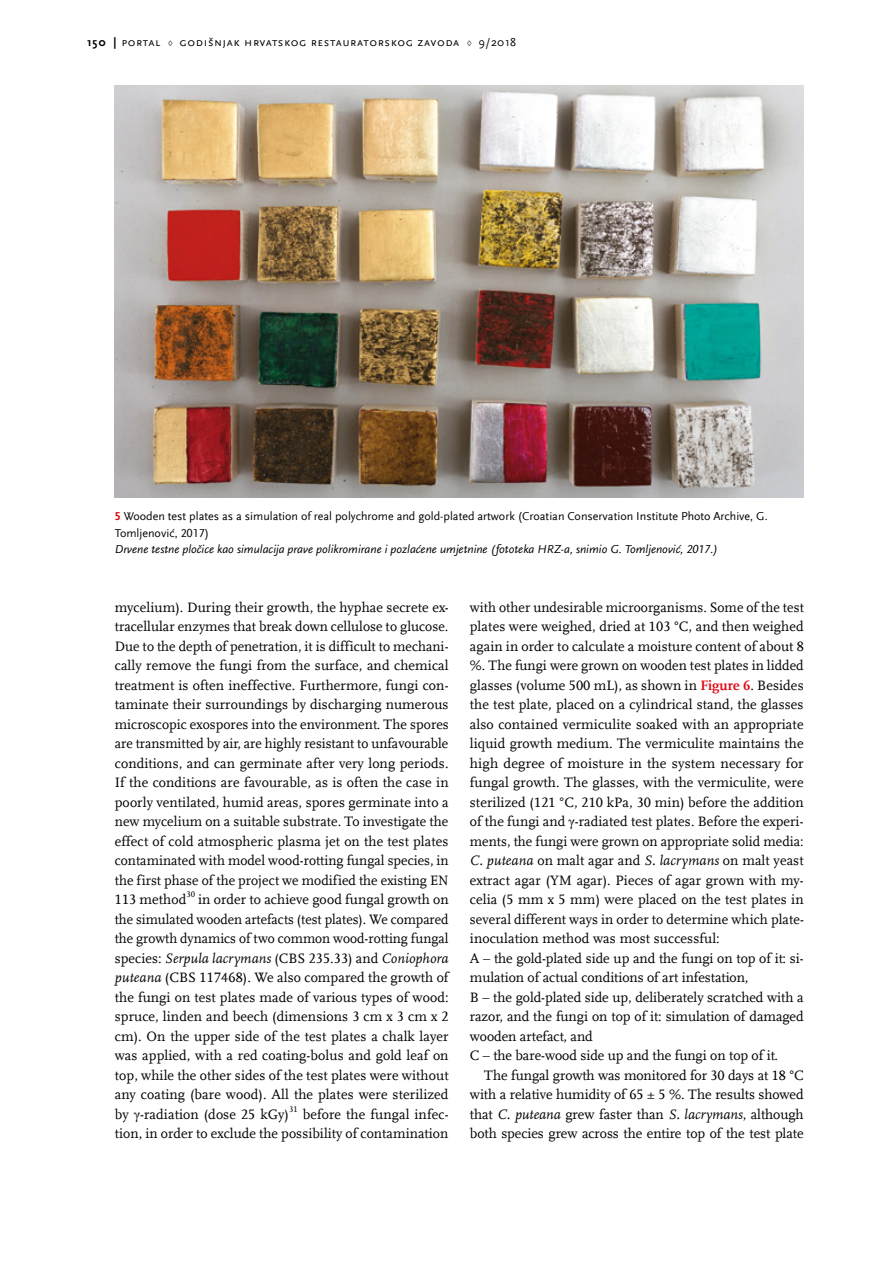
<style>
.page{position:relative;width:893px;height:1263px;background:#fff}
.page>*{position:absolute;margin:0;border:0;box-sizing:border-box;transform-origin:0 0}
.t1{font:14.25px/19.5px "Scala Offc Pro";letter-spacing:.005em;color:#000;text-align:justify}
.t2{font:12px/16.5px "Scala Sans Offc Pro";color:#000}
.t3{font:italic 12px "Scala Sans Offc Pro";color:#000}
.t4{font:12px "Scala Sans Sc Offc Pro";letter-spacing:.05em;color:#000}
.t5{font:8.55px "Scala Offc Pro";color:#000}
.s1{font-weight:700}
.s2{font-weight:700;color:#e30613}
.s3{font-style:italic}
.s4{font-family:"Times New Roman"}
</style>
<div class="page">
<img style="left:115px;top:85px;width:689px;height:413px">
<p class="t4" style="left:87px;top:35px;width:431px"><span class="s1">150 |</span> portal ♢ godišnjak hrvatskog restauratorskog zavoda ♢ 9/2018</p>
<p class="t2" style="left:115px;top:508px;width:654px"><span class="s2">5</span> Wooden test plates as a simulation of real polychrome and gold-plated artwork (Croatian Conservation Institute Photo Archive, G.<br>Tomljenović, 2017)</p>
<p class="t3" style="left:115px;top:542px;width:605px">Drvene testne pločice kao simulacija prave polikromirane i pozlaćene umjetnine (fototeka HRZ-a, snimio G. Tomljenović, 2017.)</p>
<p class="t1" style="left:115px;top:597px;width:336px">mycelium). During their growth, the hyphae secrete ex&shy;tracellular enzymes that break down cellulose to glucose.<br>Due to the depth of penetration, it is difficult to mechani&shy;cally remove the fungi from the surface, and chemical treatment is often ineffective. Furthermore, fungi con&shy;taminate their surroundings by discharging numerous microscopic exospores into the environment. The spores are transmitted by air, are highly resistant to unfavourable conditions, and can germinate after very long periods.<br>If the conditions are favourable, as is often the case in poorly ventilated, humid areas, spores germinate into a new mycelium on a suitable substrate. To investigate the effect of cold atmospheric plasma jet on the test plates contaminated with model wood-rotting fungal species, in the first phase of the project we modified the existing EN 113 method</p>
<p class="t5" style="left:186px;top:889px;width:10px">30</p>
<p class="t1" style="left:115px;top:890px;width:335px;text-indent:83px">in order to achieve good fungal growth on the simulated wooden artefacts (test plates). We compared the growth dynamics of two common wood-rotting fungal species: <span class="s3">Serpula lacrymans</span> (CBS 235.33) and <span class="s3">Coniophora puteana</span> (CBS 117468). We also compared the growth of the fungi on test plates made of various types of wood: spruce, linden and beech (dimensions 3 cm x 3 cm x 2 cm). On the upper side of the test plates a chalk layer was applied, with a red coating-bolus and gold leaf on top, while the other sides of the test plates were without any coating (bare wood). All the plates were sterilized by <span class="s4">γ</span>-radiation (dose 25 kGy)</p>
<p class="t5" style="left:289px;top:1104px;width:10px">31</p>
<p class="t1" style="left:115px;top:1104px;width:335px;text-align:right">before the fungal infec-<br>tion, in order to exclude the possibility of contamination</p>
<p class="t1" style="left:470px;top:597px;width:336px;text-align:left">with other undesirable microorganisms. Some of the test plates were weighed, dried at 103 °C, and then weighed again in order to calculate a moisture content of about 8 %. The fungi were grown on wooden test plates in lidded glasses (volume 500 mL), as shown in <span class="s2">Figure 6</span>. Besides the test plate, placed on a cylindrical stand, the glasses also contained vermiculite soaked with an appropriate liquid growth medium. The vermiculite maintains the high degree of moisture in the system necessary for fungal growth. The glasses, with the vermiculite, were sterilized (121 °C, 210 kPa, 30 min) before the addition of the fungi and <span class="s4">γ</span>-radiated test plates. Before the experi&shy;ments, the fungi were grown on appropriate solid media:<br><span class="s3">C. puteana</span> on malt agar and <span class="s3">S. lacrymans</span> on malt yeast extract agar (YM agar). Pieces of agar grown with my&shy;celia (5 mm x 5 mm) were placed on the test plates in several different ways in order to determine which plate&shy;inoculation method was most successful:<br>A – the gold-plated side up and the fungi on top of it: si&shy;mulation of actual conditions of art infestation,<br>B – the gold-plated side up, deliberately scratched with a razor, and the fungi on top of it: simulation of damaged wooden artefact, and<br>C – the bare-wood side up and the fungi on top of it.</p>
<p class="t1" style="left:470px;top:1065px;width:335px;text-indent:14px">The fungal growth was monitored for 30 days at 18 °C with a relative humidity of 65 ± 5 %. The results showed that <span class="s3">C. puteana</span> grew faster than <span class="s3">S. lacrymans</span>, although both species grew across the entire top of the test plate</p>
</div>
